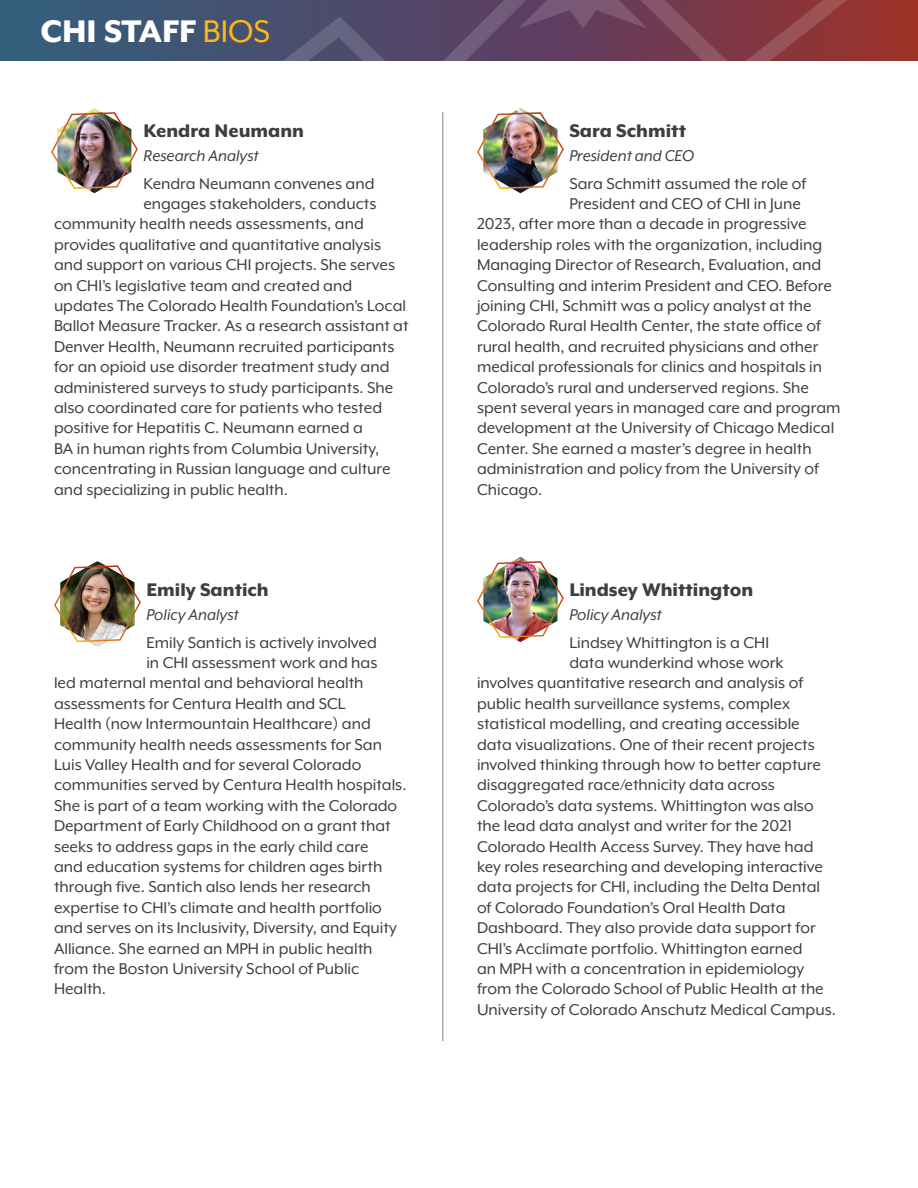
<style>
.page{position:relative;width:918px;height:1188px;background:#fff}
.page>*{position:absolute;margin:0;border:0;box-sizing:border-box;transform-origin:0 0}
.t1{font:800 36px "Mr Eaves XL Mod OT";color:#fff}
.Name{font:800 21px "Mr Eaves XL Mod OT";color:#3e3e3f}
.Body_copy{font:18px "Mr Eaves XL Mod OT";color:#3e3e3f}
.t2{font:italic 18px "Mr Eaves XL Mod OT";color:#3e3e3f}
.s1{font-weight:400;color:#fcb817}
</style>
<div class="page">
<svg style="left:0;top:0;width:918px;height:60px;background:#4e5167"></svg>
<svg style="left:194px;top:0;width:670px;height:151px"></svg>
<svg style="left:519px;top:0;width:128px;height:29px;background:#6e4966"></svg>
<img style="left:51px;top:108px;width:87px;height:85px">
<img style="left:54px;top:561px;width:87px;height:85px">
<img style="left:476px;top:108px;width:89px;height:85px">
<img style="left:477px;top:557px;width:87px;height:85px">
<hr style="left:442px;top:112px;width:1px;height:929px;background:#8b8d90">
<p class="t1" style="left:40px;top:11px;width:231px">CHI STAFF <span class="s1">BIOS</span></p>
<p class="Name" style="left:143px;top:119px;width:162px">Kendra Neumann</p>
<p class="t2" style="left:143px;top:146px;width:117px">Research Analyst</p>
<p class="Body_copy" style="left:143px;top:174px;width:233px">Kendra Neumann convenes and</p>
<p class="Body_copy" style="left:143px;top:194px;width:235px">engages stakeholders, conducts</p>
<p class="Body_copy" style="left:54px;top:214px;width:311px">community health needs assessments, and</p>
<p class="Body_copy" style="left:54px;top:235px;width:329px">provides qualitative and quantitative analysis</p>
<p class="Body_copy" style="left:54px;top:255px;width:343px">and support on various CHI projects. She serves</p>
<p class="Body_copy" style="left:54px;top:276px;width:300px">on CHI’s legislative team and created and</p>
<p class="Body_copy" style="left:54px;top:296px;width:354px">updates The Colorado Health Foundation’s Local</p>
<p class="Body_copy" style="left:54px;top:316px;width:356px">Ballot Measure Tracker. As a research assistant at</p>
<p class="Body_copy" style="left:54px;top:337px;width:342px">Denver Health, Neumann recruited participants</p>
<p class="Body_copy" style="left:54px;top:357px;width:337px">for an opioid use disorder treatment study and</p>
<p class="Body_copy" style="left:54px;top:378px;width:341px">administered surveys to study participants. She</p>
<p class="Body_copy" style="left:54px;top:398px;width:330px">also coordinated care for patients who tested</p>
<p class="Body_copy" style="left:54px;top:418px;width:310px">positive for Hepatitis C. Neumann earned a</p>
<p class="Body_copy" style="left:54px;top:439px;width:327px">BA in human rights from Columbia University,</p>
<p class="Body_copy" style="left:54px;top:459px;width:338px">concentrating in Russian language and culture</p>
<p class="Body_copy" style="left:54px;top:480px;width:235px">and specializing in public health.</p>
<p class="Name" style="left:146px;top:578px;width:124px">Emily Santich</p>
<p class="t2" style="left:146px;top:605px;width:94px">Policy Analyst</p>
<p class="Body_copy" style="left:146px;top:633px;width:232px">Emily Santich is actively involved</p>
<p class="Body_copy" style="left:146px;top:653px;width:233px">in CHI assessment work and has</p>
<p class="Body_copy" style="left:54px;top:673px;width:311px">led maternal mental and behavioral health</p>
<p class="Body_copy" style="left:54px;top:694px;width:293px">assessments for Centura Health and SCL</p>
<p class="Body_copy" style="left:54px;top:714px;width:318px">Health (now Intermountain Healthcare) and</p>
<p class="Body_copy" style="left:54px;top:735px;width:330px">community health needs assessments for San</p>
<p class="Body_copy" style="left:54px;top:755px;width:309px">Luis Valley Health and for several Colorado</p>
<p class="Body_copy" style="left:54px;top:775px;width:354px">communities served by Centura Health hospitals.</p>
<p class="Body_copy" style="left:54px;top:796px;width:345px">She is part of a team working with the Colorado</p>
<p class="Body_copy" style="left:54px;top:816px;width:338px">Department of Early Childhood on a grant that</p>
<p class="Body_copy" style="left:54px;top:837px;width:316px">seeks to address gaps in the early child care</p>
<p class="Body_copy" style="left:54px;top:857px;width:330px">and education systems for children ages birth</p>
<p class="Body_copy" style="left:54px;top:877px;width:318px">through five. Santich also lends her research</p>
<p class="Body_copy" style="left:54px;top:898px;width:329px">expertise to CHI’s climate and health portfolio</p>
<p class="Body_copy" style="left:54px;top:918px;width:344px">and serves on its Inclusivity, Diversity, and Equity</p>
<p class="Body_copy" style="left:54px;top:939px;width:320px">Alliance. She earned an MPH in public health</p>
<p class="Body_copy" style="left:54px;top:959px;width:307px">from the Boston University School of Public</p>
<p class="Body_copy" style="left:54px;top:979px;width:53px">Health.</p>
<p class="Name" style="left:569px;top:119px;width:118px">Sara Schmitt</p>
<p class="t2" style="left:569px;top:146px;width:127px">President and CEO</p>
<p class="Body_copy" style="left:569px;top:174px;width:239px">Sara Schmitt assumed the role of</p>
<p class="Body_copy" style="left:569px;top:194px;width:233px">President and CEO of CHI in June</p>
<p class="Body_copy" style="left:477px;top:214px;width:331px">2023, after more than a decade in progressive</p>
<p class="Body_copy" style="left:477px;top:235px;width:347px">leadership roles with the organization, including</p>
<p class="Body_copy" style="left:477px;top:255px;width:346px">Managing Director of Research, Evaluation, and</p>
<p class="Body_copy" style="left:477px;top:276px;width:357px">Consulting and interim President and CEO. Before</p>
<p class="Body_copy" style="left:477px;top:296px;width:336px">joining CHI, Schmitt was a policy analyst at the</p>
<p class="Body_copy" style="left:477px;top:316px;width:346px">Colorado Rural Health Center, the state office of</p>
<p class="Body_copy" style="left:477px;top:337px;width:343px">rural health, and recruited physicians and other</p>
<p class="Body_copy" style="left:477px;top:357px;width:347px">medical professionals for clinics and hospitals in</p>
<p class="Body_copy" style="left:477px;top:378px;width:333px">Colorado’s rural and underserved regions. She</p>
<p class="Body_copy" style="left:477px;top:398px;width:365px">spent several years in managed care and program</p>
<p class="Body_copy" style="left:477px;top:418px;width:359px">development at the University of Chicago Medical</p>
<p class="Body_copy" style="left:477px;top:439px;width:336px">Center. She earned a master’s degree in health</p>
<p class="Body_copy" style="left:477px;top:459px;width:343px">administration and policy from the University of</p>
<p class="Body_copy" style="left:477px;top:480px;width:67px">Chicago.</p>
<p class="Name" style="left:569px;top:578px;width:185px">Lindsey Whittington</p>
<p class="t2" style="left:569px;top:605px;width:94px">Policy Analyst</p>
<p class="Body_copy" style="left:569px;top:633px;width:201px">Lindsey Whittington is a CHI</p>
<p class="Body_copy" style="left:569px;top:653px;width:216px">data wunderkind whose work</p>
<p class="Body_copy" style="left:477px;top:673px;width:328px">involves quantitative research and analysis of</p>
<p class="Body_copy" style="left:477px;top:694px;width:315px">public health surveillance systems, complex</p>
<p class="Body_copy" style="left:477px;top:714px;width:324px">statistical modelling, and creating accessible</p>
<p class="Body_copy" style="left:477px;top:735px;width:339px">data visualizations. One of their recent projects</p>
<p class="Body_copy" style="left:477px;top:755px;width:346px">involved thinking through how to better capture</p>
<p class="Body_copy" style="left:477px;top:775px;width:299px">disaggregated race/ethnicity data across</p>
<p class="Body_copy" style="left:477px;top:796px;width:338px">Colorado’s data systems. Whittington was also</p>
<p class="Body_copy" style="left:477px;top:816px;width:317px">the lead data analyst and writer for the 2021</p>
<p class="Body_copy" style="left:477px;top:837px;width:338px">Colorado Health Access Survey. They have had</p>
<p class="Body_copy" style="left:477px;top:857px;width:348px">key roles researching and developing interactive</p>
<p class="Body_copy" style="left:477px;top:877px;width:345px">data projects for CHI, including the Delta Dental</p>
<p class="Body_copy" style="left:477px;top:898px;width:310px">of Colorado Foundation’s Oral Health Data</p>
<p class="Body_copy" style="left:477px;top:918px;width:340px">Dashboard. They also provide data support for</p>
<p class="Body_copy" style="left:477px;top:939px;width:327px">CHI’s Acclimate portfolio. Whittington earned</p>
<p class="Body_copy" style="left:477px;top:959px;width:329px">an MPH with a concentration in epidemiology</p>
<p class="Body_copy" style="left:477px;top:979px;width:348px">from the Colorado School of Public Health at the</p>
<p class="Body_copy" style="left:477px;top:1000px;width:360px">University of Colorado Anschutz Medical Campus.</p>
</div>
